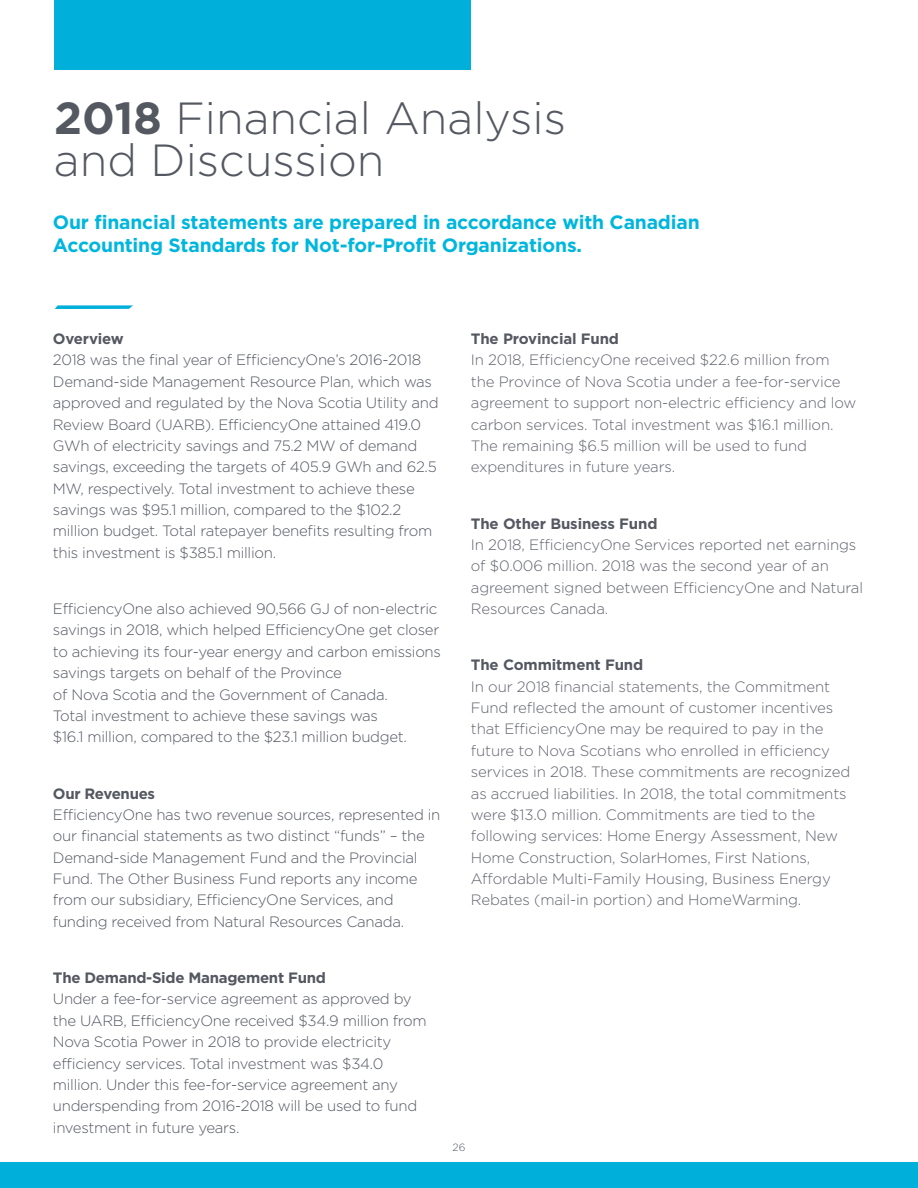
<style>
.page{position:relative;width:918px;height:1188px;background:#fff}
.page>*{position:absolute;margin:0;border:0;box-sizing:border-box;transform-origin:0 0}
.t1{font:300 45px/42px "Gotham";color:#545861}
.t2{font:700 19.35px/23.5px "Gotham";letter-spacing:-.01em;color:#00b6dd}
.t3{font:300 15px/21.3px "Gotham";letter-spacing:-.02em;color:#545861}
.t4{font:300 15px/21.3px "Gotham";letter-spacing:-.01em;color:#61646d}
.t5{font:700 15px "Gotham";letter-spacing:-.01em;color:#545861}
.t6{font:300 10.5px "Gotham";color:#545861}
.s1{font-weight:700}
</style>
<div class="page">
<svg style="left:55px;top:305px;width:78px;height:4px"></svg>
<div style="left:54px;top:0;width:417px;height:69px;background:#00b0da"></div>
<div style="left:0;top:1163px;width:918px;height:25px;background:#00b0da"></div>
<h1 class="t1" style="left:54px;top:96px;width:514px"><span class="s1">2018</span> Financial Analysis and Discussion</h1>
<p class="t2" style="left:53px;top:210px;width:648px">Our financial statements are prepared in accordance with Canadian<br>Accounting Standards for Not-for-Profit Organizations.</p>
<p class="t5" style="left:53px;top:330px;width:72px">Overview</p>
<p class="t3" style="left:53px;top:349px;width:387px">2018 was the final year of EfficiencyOne’s 2016-2018<br>Demand-side Management Resource Plan, which was approved and regulated by the Nova Scotia Utility and Review Board (UARB). EfficiencyOne attained 419.0<br>GWh of electricity savings and 75.2 MW of demand savings, exceeding the targets of 405.9 GWh and 62.5<br>MW, respectively. Total investment to achieve these savings was $95.1 million, compared to the $102.2 million budget. Total ratepayer benefits resulting from this investment is $385.1 million.</p>
<p class="t3" style="left:53px;top:598px;width:390px">EfficiencyOne also achieved 90,566 GJ of non-electric savings in 2018, which helped EfficiencyOne get closer to achieving its four-year energy and carbon emissions savings targets on behalf of the Province<br>of Nova Scotia and the Government of Canada.<br>Total investment to achieve these savings was<br>$16.1 million, compared to the $23.1 million budget.</p>
<p class="t5" style="left:53px;top:785px;width:104px">Our Revenues</p>
<p class="t3" style="left:53px;top:804px;width:389px">EfficiencyOne has two revenue sources, represented in our financial statements as two distinct “funds” – the Demand-side Management Fund and the Provincial Fund. The Other Business Fund reports any income from our subsidiary, EfficiencyOne Services, and funding received from Natural Resources Canada.</p>
<p class="t5" style="left:471px;top:330px;width:150px">The Provincial Fund</p>
<p class="t4" style="left:471px;top:349px;width:387px">In 2018, EfficiencyOne received $22.6 million from the Province of Nova Scotia under a fee-for-service agreement to support non-electric efficiency and low carbon services. Total investment was $16.1 million.<br>The remaining $6.5 million will be used to fund expenditures in future years.</p>
<p class="t5" style="left:471px;top:515px;width:188px">The Other Business Fund</p>
<p class="t4" style="left:471px;top:534px;width:394px">In 2018, EfficiencyOne Services reported net earnings of $0.006 million. 2018 was the second year of an agreement signed between EfficiencyOne and Natural Resources Canada.</p>
<p class="t5" style="left:471px;top:656px;width:174px">The Commitment Fund</p>
<p class="t4" style="left:471px;top:676px;width:381px">In our 2018 financial statements, the Commitment Fund reflected the amount of customer incentives that EfficiencyOne may be required to pay in the future to Nova Scotians who enrolled in efficiency services in 2018. These commitments are recognized as accrued liabilities. In 2018, the total commitments were $13.0 million. Commitments are tied to the following services: Home Energy Assessment, New Home Construction, SolarHomes, First Nations, Affordable Multi-Family Housing, Business Energy Rebates (mail-in portion) and HomeWarming.</p>
<p class="t5" style="left:53px;top:969px;width:274px">The Demand-Side Management Fund</p>
<p class="t3" style="left:53px;top:988px;width:375px">Under a fee-for-service agreement as approved by the UARB, EfficiencyOne received $34.9 million from Nova Scotia Power in 2018 to provide electricity efficiency services. Total investment was $34.0 million. Under this fee-for-service agreement any underspending from 2016-2018 will be used to fund investment in future years.</p>
<p class="t6" style="left:453px;top:1142px;width:14px">26</p>
</div>
